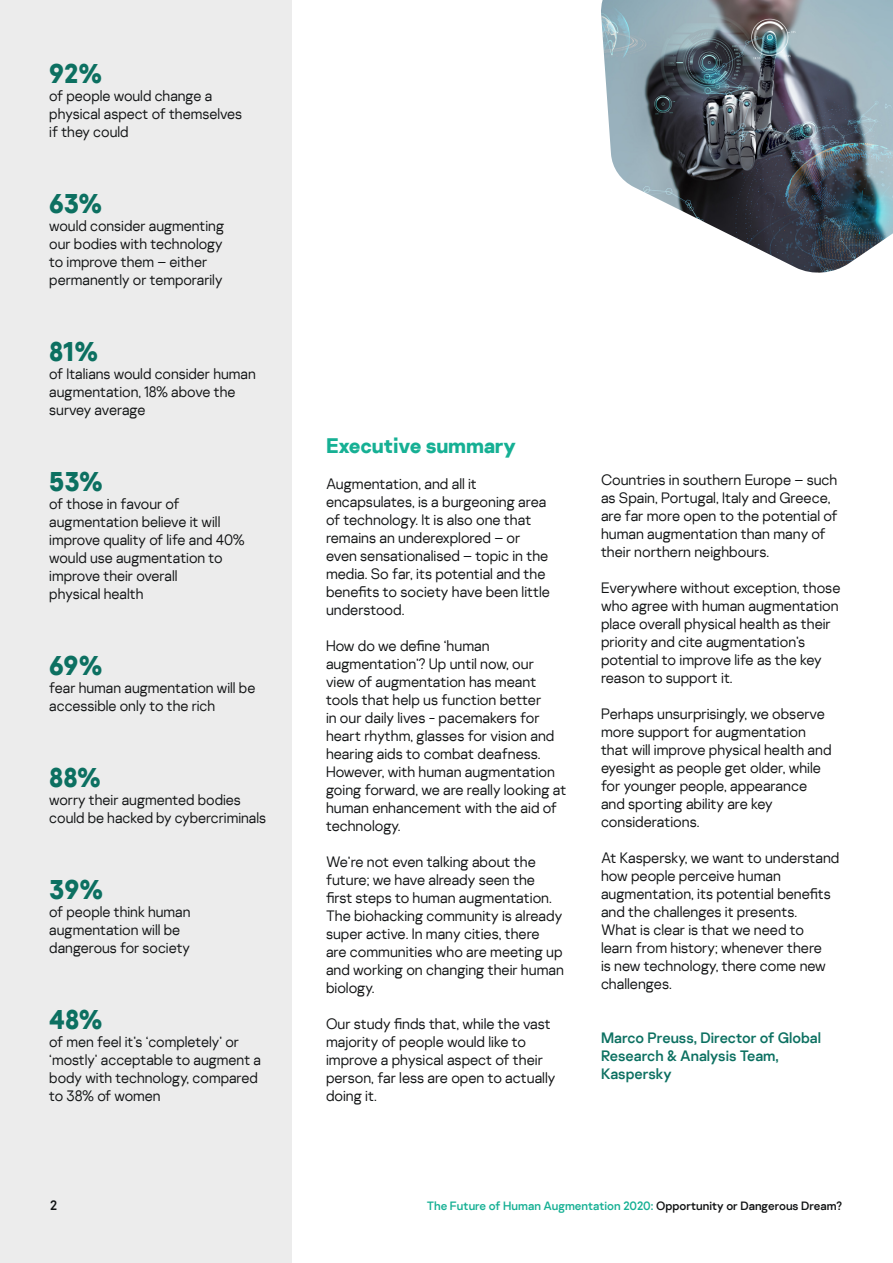
<style>
.page{position:relative;width:893px;height:1263px;background:#fff}
.page>*{position:absolute;margin:0;border:0;box-sizing:border-box;transform-origin:0 0}
.t1{font:700 27px "Kaspersky Sans";color:#0c7061}
.t2{font:700 21px "Kaspersky Sans";letter-spacing:-.01em;color:#16b094}
.t3{font:300 15px/18px "Kaspersky Sans";color:#111314}
.t4{font:15px/18px "Kaspersky Sans";color:#0c7061}
.t5{font:13.5px "Kaspersky Sans";color:#111314}
.t6{font:12px "Kaspersky Sans";color:#16b094}
.s1{color:#111314}
</style>
<div class="page">
<div style="left:0;top:0;width:292px;height:1263px;background:#ececec"></div>
<img style="left:601px;top:0;width:292px;height:273px">
<p class="t1" style="left:49px;top:57px;width:55px">92%</p>
<p class="t3" style="left:49px;top:87px;width:194px">of people would change a physical aspect of themselves if they could</p>
<p class="t1" style="left:49px;top:187px;width:55px">63%</p>
<p class="t3" style="left:49px;top:217px;width:176px">would consider augmenting our bodies with technology to improve them – either permanently or temporarily</p>
<p class="t1" style="left:49px;top:334px;width:51px">81%</p>
<p class="t3" style="left:49px;top:365px;width:208px">of Italians would consider human augmentation, 18% above the survey average</p>
<p class="t1" style="left:49px;top:464px;width:55px">53%</p>
<p class="t3" style="left:49px;top:495px;width:197px">of those in favour of augmentation believe it will improve quality of life and 40% would use augmentation to improve their overall<br>physical health</p>
<p class="t1" style="left:49px;top:648px;width:55px">69%</p>
<p class="t3" style="left:49px;top:679px;width:208px">fear human augmentation will be accessible only to the rich</p>
<p class="t1" style="left:49px;top:760px;width:53px">88%</p>
<p class="t3" style="left:49px;top:790px;width:218px">worry their augmented bodies could be hacked by cybercriminals</p>
<p class="t1" style="left:49px;top:872px;width:56px">39%</p>
<p class="t3" style="left:49px;top:902px;width:143px">of people think human augmentation will be dangerous for society</p>
<p class="t1" style="left:49px;top:1002px;width:55px">48%</p>
<p class="t3" style="left:49px;top:1032px;width:213px">of men feel it’s ‘completely’ or ‘mostly’ acceptable to augment a body with technology, compared to 38% of women</p>
<p class="t2" style="left:326px;top:432px;width:191px">Executive summary</p>
<p class="t3" style="left:326px;top:475px;width:225px">Augmentation, and all it encapsulates, is a burgeoning area of technology. It is also one that remains an underexplored – or even sensationalised – topic in the media. So far, its potential and the benefits to society have been little understood.</p>
<p class="t3" style="left:326px;top:637px;width:242px">How do we define ‘human augmentation’? Up until now, our view of augmentation has meant tools that help us function better<br>in our daily lives - pacemakers for heart rhythm, glasses for vision and hearing aids to combat deafness.<br>However, with human augmentation going forward, we are really looking at human enhancement with the aid of technology.</p>
<p class="t3" style="left:326px;top:853px;width:239px">We’re not even talking about the future; we have already seen the first steps to human augmentation.<br>The biohacking community is already super active. In many cities, there<br>are communities who are meeting up and working on changing their human biology.</p>
<p class="t3" style="left:326px;top:1015px;width:231px">Our study finds that, while the vast majority of people would like to improve a physical aspect of their person, far less are open to actually doing it.</p>
<p class="t3" style="left:601px;top:470px;width:238px">Countries in southern Europe – such as Spain, Portugal, Italy and Greece, are far more open to the potential of human augmentation than many of their northern neighbours.</p>
<p class="t3" style="left:601px;top:578px;width:241px">Everywhere without exception, those who agree with human augmentation place overall physical health as their priority and cite augmentation’s potential to improve life as the key reason to support it.</p>
<p class="t3" style="left:601px;top:704px;width:232px">Perhaps unsurprisingly, we observe more support for augmentation that will improve physical health and eyesight as people get older, while for younger people, appearance and sporting ability are key considerations.</p>
<p class="t3" style="left:601px;top:848px;width:240px">At Kaspersky, we want to understand how people perceive human augmentation, its potential benefits and the challenges it presents.<br>What is clear is that we need to<br>learn from history; whenever there<br>is new technology, there come new challenges.</p>
<p class="t4" style="left:601px;top:1029px;width:222px">Marco Preuss, Director of Global<br>Research &amp; Analysis Team,<br>Kaspersky</p>
<p class="t5" style="left:50px;top:1197px;width:8px">2</p>
<p class="t6" style="left:427px;top:1198px;width:417px">The Future of Human Augmentation 2020: <span class="s1">Opportunity or Dangerous Dream?</span></p>
</div>
